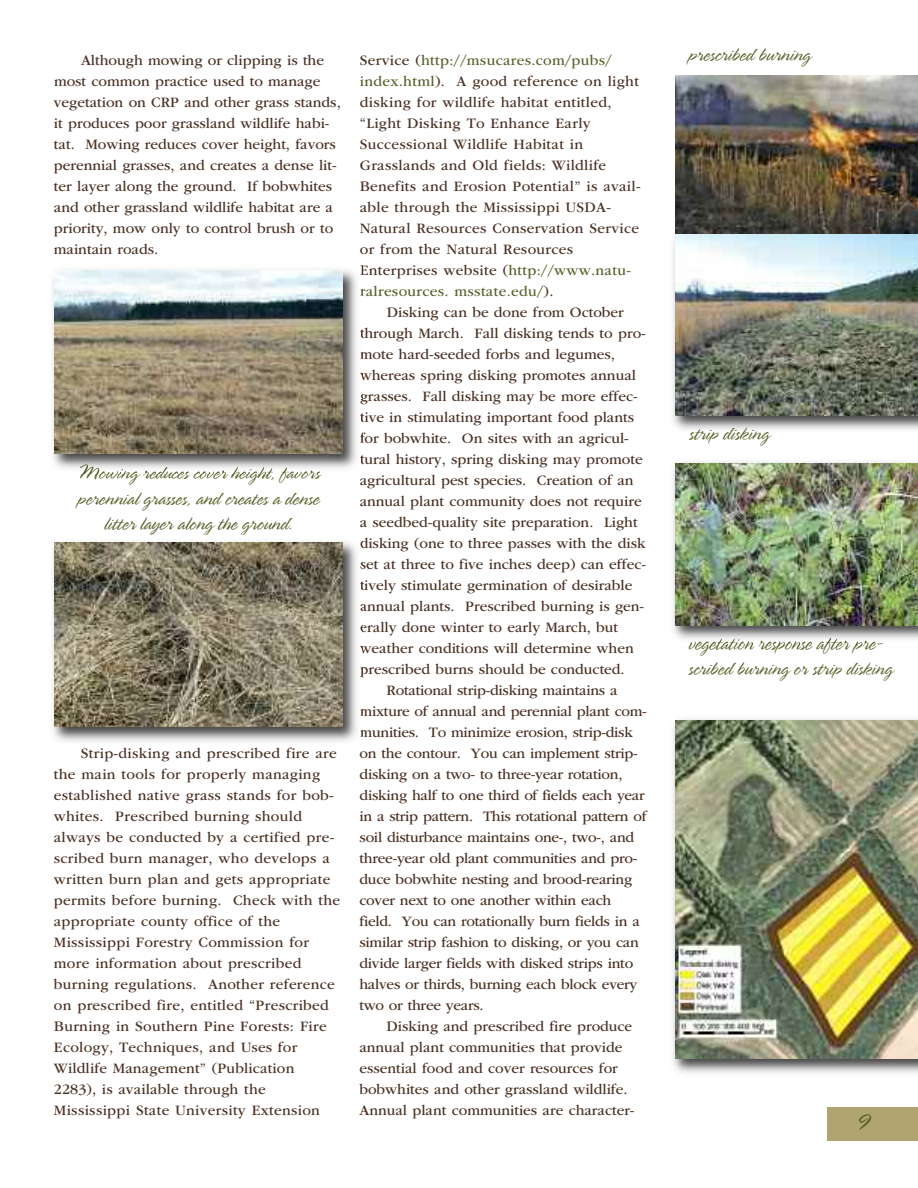
<style>
.page{position:relative;width:918px;height:1188px;background:#fff}
.page>*{position:absolute;margin:0;border:0;box-sizing:border-box;transform-origin:0 0}
.t1{font:300 30px "Spring LP Std";color:#586028}
.t2{font:300 21px/25.2px "Spring LP Std";color:#586028;text-align:center}
.t3{font:15px/21px "ITC Garamond Std";color:#4a3022}
.t4{font:15px/21px "ITC Garamond Std";letter-spacing:.02em;color:#4a3022}
.s1{color:#586028}
</style>
<div class="page">
<div style="left:827px;top:1107px;width:91px;height:34px;background:#b0a570"></div>
<img style="left:675px;top:76px;width:243px;height:152px">
<img style="left:673px;top:719px;width:245px;height:354px">
<img style="left:675px;top:720px;width:243px;height:339px">
<img style="left:53px;top:270px;width:309px;height:199px">
<svg style="left:360px;top:265px;width:2px;height:10px"></svg>
<svg style="left:360px;top:289px;width:2px;height:7px"></svg>
<svg style="left:360px;top:329px;width:2px;height:9px"></svg>
<svg style="left:360px;top:352px;width:2px;height:7px"></svg>
<svg style="left:360px;top:394px;width:2px;height:10px"></svg>
<svg style="left:360px;top:413px;width:2px;height:9px"></svg>
<svg style="left:360px;top:432px;width:2px;height:11px"></svg>
<svg style="left:360px;top:455px;width:2px;height:9px"></svg>
<img style="left:61px;top:454px;width:267px;height:19px">
<img style="left:80px;top:464px;width:51px;height:9px">
<img style="left:54px;top:270px;width:289px;height:184px">
<img style="left:53px;top:542px;width:309px;height:200px">
<svg style="left:360px;top:541px;width:2px;height:7px"></svg>
<svg style="left:360px;top:581px;width:2px;height:9px"></svg>
<svg style="left:360px;top:625px;width:2px;height:7px"></svg>
<svg style="left:360px;top:667px;width:2px;height:10px"></svg>
<svg style="left:360px;top:709px;width:2px;height:7px"></svg>
<svg style="left:360px;top:730px;width:2px;height:7px"></svg>
<img style="left:61px;top:542px;width:267px;height:1px">
<img style="left:54px;top:543px;width:289px;height:184px">
<img style="left:673px;top:240px;width:245px;height:190px">
<img style="left:675px;top:228px;width:243px;height:7px">
<img style="left:675px;top:235px;width:243px;height:181px">
<img style="left:673px;top:462px;width:245px;height:182px">
<img style="left:690px;top:639px;width:41px;height:5px">
<img style="left:675px;top:463px;width:243px;height:162px">
<p class="t3" style="left:54px;top:51px;width:288px;text-indent:27px">Although mowing or clipping is the most common practice used to manage vegetation on CRP and other grass stands, it produces poor grassland wildlife habi&shy;tat. Mowing reduces cover height, favors perennial grasses, and creates a dense lit&shy;ter layer along the ground. If bobwhites and other grassland wildlife habitat are a priority, mow only to control brush or to maintain roads.</p>
<h2 class="t2" style="left:77px;top:461px;width:245px">Mowing reduces cover height, favors perennial grasses, and creates a dense litter layer along the ground.</h2>
<p class="t4" style="left:54px;top:744px;width:288px;text-indent:27px">Strip-disking and prescribed fire are the main tools for properly managing established native grass stands for bob&shy;whites. Prescribed burning should always be conducted by a certified pre&shy;scribed burn manager, who develops a written burn plan and gets appropriate permits before burning. Check with the appropriate county office of the Mississippi Forestry Commission for more information about prescribed burning regulations. Another reference on prescribed fire, entitled “Prescribed Burning in Southern Pine Forests: Fire Ecology, Techniques, and Uses for Wildlife Management” (Publication 2283), is available through the Mississippi State University Extension</p>
<p class="t4" style="left:360px;top:51px;width:282px">Service (<span class="s1">http://msucares.com/pubs/ index.html</span>). A good reference on light disking for wildlife habitat entitled, “Light Disking To Enhance Early Successional Wildlife Habitat in Grasslands and Old fields: Wildlife Benefits and Erosion Potential” is avail&shy;able through the Mississippi USDA-Natural Resources Conservation Service or from the Natural Resources Enterprises website (<span class="s1">http://www.natu&shy;ralresources. msstate.edu/</span>).</p>
<p class="t3" style="left:387px;top:303px;width:239px">Disking can be done from October</p>
<p class="t3" style="left:360px;top:324px;width:287px">through March. Fall disking tends to pro-</p>
<p class="t3" style="left:360px;top:345px;width:257px">mote hard-seeded forbs and legumes,</p>
<p class="t3" style="left:360px;top:366px;width:278px">whereas spring disking promotes annual</p>
<p class="t3" style="left:360px;top:387px;width:279px">grasses. Fall disking may be more effec-</p>
<p class="t3" style="left:360px;top:408px;width:276px">tive in stimulating important food plants</p>
<p class="t3" style="left:360px;top:429px;width:271px">for bobwhite. On sites with an agricul-</p>
<p class="t3" style="left:360px;top:450px;width:285px">tural history, spring disking may promote</p>
<p class="t3" style="left:360px;top:471px;width:275px">agricultural pest species. Creation of an</p>
<p class="t3" style="left:360px;top:492px;width:284px">annual plant community does not require</p>
<p class="t3" style="left:360px;top:513px;width:279px">a seedbed-quality site preparation. Light</p>
<p class="t3" style="left:360px;top:534px;width:288px">disking (one to three passes with the disk</p>
<p class="t3" style="left:360px;top:555px;width:288px">set at three to five inches deep) can effec-</p>
<p class="t3" style="left:360px;top:576px;width:274px">tively stimulate germination of desirable</p>
<p class="t3" style="left:360px;top:597px;width:286px">annual plants. Prescribed burning is gen-</p>
<p class="t3" style="left:360px;top:618px;width:260px">erally done winter to early March, but</p>
<p class="t3" style="left:360px;top:639px;width:276px">weather conditions will determine when</p>
<p class="t3" style="left:360px;top:660px;width:267px">prescribed burns should be conducted.</p>
<p class="t3" style="left:387px;top:681px;width:232px">Rotational strip-disking maintains a</p>
<p class="t3" style="left:360px;top:702px;width:289px">mixture of annual and perennial plant com-</p>
<p class="t3" style="left:360px;top:723px;width:275px">munities. To minimize erosion, strip-disk</p>
<p class="t3" style="left:360px;top:744px;width:280px">on the contour. You can implement strip-</p>
<p class="t3" style="left:360px;top:765px;width:264px">disking on a two- to three-year rotation,</p>
<p class="t3" style="left:360px;top:786px;width:287px">disking half to one third of fields each year</p>
<p class="t3" style="left:360px;top:807px;width:289px">in a strip pattern. This rotational pattern of</p>
<p class="t3" style="left:360px;top:828px;width:276px">soil disturbance maintains one-, two-, and</p>
<p class="t3" style="left:360px;top:849px;width:279px">three-year old plant communities and pro-</p>
<p class="t3" style="left:360px;top:870px;width:274px">duce bobwhite nesting and brood-rearing</p>
<p class="t3" style="left:359px;top:891px;width:253px">cover next to one another within each</p>
<p class="t3" style="left:359px;top:912px;width:282px">field. You can rotationally burn fields in a</p>
<p class="t3" style="left:359px;top:933px;width:281px">similar strip fashion to disking, or you can</p>
<p class="t3" style="left:359px;top:954px;width:275px">divide larger fields with disked strips into</p>
<p class="t3" style="left:359px;top:975px;width:279px">halves or thirds, burning each block every</p>
<p class="t3" style="left:359px;top:996px;width:126px">two or three years.</p>
<p class="t3" style="left:386px;top:1017px;width:247px">Disking and prescribed fire produce</p>
<p class="t3" style="left:359px;top:1038px;width:264px">annual plant communities that provide</p>
<p class="t3" style="left:359px;top:1059px;width:260px">essential food and cover resources for</p>
<p class="t3" style="left:359px;top:1080px;width:270px">bobwhites and other grassland wildlife.</p>
<p class="t3" style="left:359px;top:1101px;width:277px">Annual plant communities are character-</p>
<h2 class="t2" style="left:688px;top:43px;width:124px">prescribed burning</h2>
<h2 class="t2" style="left:689px;top:422px;width:82px">strip disking</h2>
<h2 class="t2" style="left:688px;top:632px;width:206px;text-align:left">vegetation response after pre&shy;scribed burning or strip disking</h2>
<h1 class="t1" style="left:857px;top:1110px;width:15px">9</h1>
</div>
